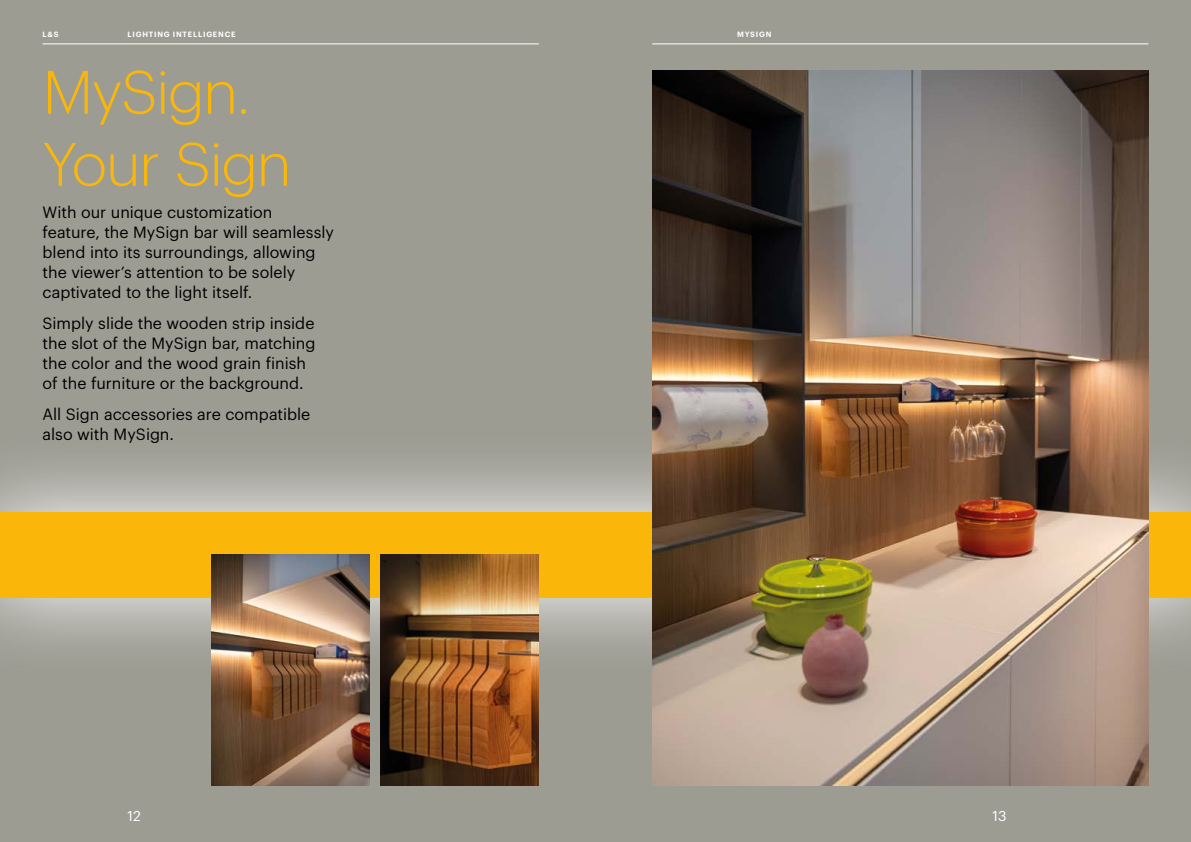
<style>
.page{position:relative;width:1191px;height:842px;background:#9d9c93}
.page>*{position:absolute;margin:0;border:0;box-sizing:border-box;transform-origin:0 0}
.t1{font:300 60px/72px "Graphik";letter-spacing:-.025em;color:#fab709}
.t2{font:16px/20px "Graphik";color:#000}
.t3{font:14px "Graphik";color:#fff}
.t4{font:600 7.5px "Graphik";letter-spacing:.105em;color:#fff}
</style>
<div class="page">
<svg style="left:0;top:432px;width:1191px;height:245px"></svg>
<div style="left:0;top:512px;width:1191px;height:85px;background:#fab709"></div>
<img style="left:381px;top:555px;width:158px;height:230px">
<img style="left:212px;top:555px;width:157px;height:230px">
<img style="left:652px;top:71px;width:496px;height:714px">
<hr style="left:652px;top:44px;width:496px;height:1px;background:#fff">
<hr style="left:43px;top:44px;width:496px;height:1px;background:#fff">
<p class="t4" style="left:43px;top:28px;width:17px">L&amp;S</p>
<p class="t4" style="left:128px;top:28px;width:109px">LIGHTING INTELLIGENCE</p>
<h1 class="t1" style="left:43px;top:51px;width:250px">MySign.<br>Your Sign</h1>
<p class="t2" style="left:43px;top:201px;width:293px">With our unique customization<br>feature, the MySign bar will seamlessly blend into its surroundings, allowing the viewer’s attention to be solely captivated to the light itself.</p>
<p class="t2" style="left:43px;top:312px;width:274px">Simply slide the wooden strip inside the slot of the MySign bar, matching the color and the wood grain finish of the furniture or the background.</p>
<p class="t2" style="left:43px;top:403px;width:269px">All Sign accessories are compatible also with MySign.</p>
<p class="t3" style="left:128px;top:805px;width:15px">12</p>
<p class="t4" style="left:737px;top:28px;width:36px">MYSIGN</p>
<p class="t3" style="left:992px;top:805px;width:16px">13</p>
</div>
